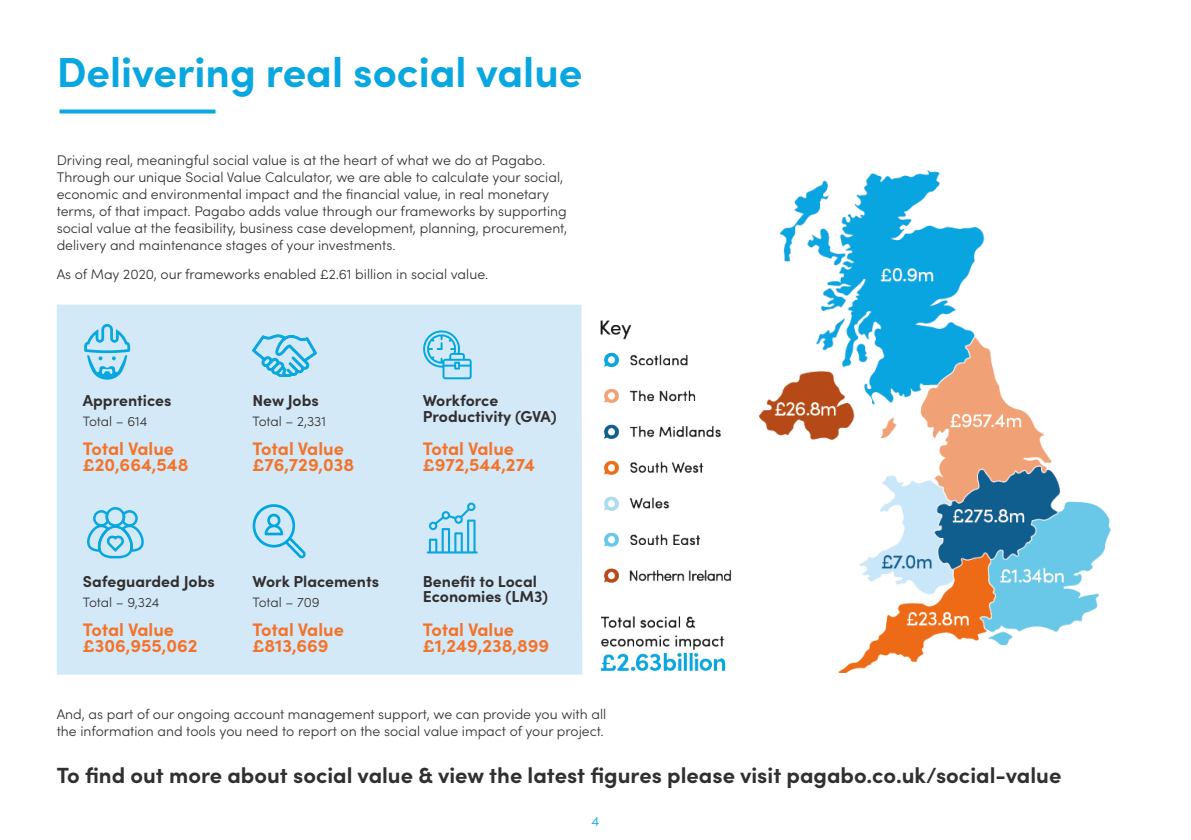
<style>
.page{position:relative;width:1191px;height:840px;background:#fff}
.page>*{position:absolute;margin:0;border:0;box-sizing:border-box;transform-origin:0 0}
.t1{font:700 42px "Sofia Pro";color:#08a7e0}
.t2{font:700 22px "Sofia Pro";color:#312f30}
.t3{font:700 18.2px/15.8px "Sofia Pro";color:#f3732a}
.t4{font:700 15.8px/15.2px "Sofia Pro";color:#312f30}
.t5{font:300 14px/17px "Sofia Pro";color:#312f30}
.t6{font:300 14px "Sofia Pro";color:#08a7e0}
.t7{font:300 13.6px "Sofia Pro";letter-spacing:-.01em;color:#312f30}
</style>
<div class="page">
<svg style="left:60px;top:109px;width:155px;height:4px"></svg>
<div style="left:57px;top:304px;width:525px;height:370px;background:#d4e9f7"></div>
<svg style="left:423px;top:330px;width:48px;height:49px;background:#9ad6f0"></svg>
<svg style="left:84px;top:324px;width:46px;height:55px;background:#97d5f0"></svg>
<svg style="left:87px;top:506px;width:57px;height:52px;background:#97d5f0"></svg>
<svg style="left:253px;top:334px;width:63px;height:43px;background:#90d3ef"></svg>
<svg style="left:253px;top:501px;width:53px;height:57px;background:#a6daf2"></svg>
<svg style="left:427px;top:502px;width:50px;height:51px;background:#9bd6f0"></svg>
<img style="left:764px;top:170px;width:347px;height:503px">
<img style="left:600px;top:320px;width:164px;height:351px">
<p class="t1" style="left:57px;top:40px;width:527px">Delivering real social value</p>
<p class="t5" style="left:57px;top:151px;width:512px">Driving real, meaningful social value is at the heart of what we do at Pagabo.<br>Through our unique Social Value Calculator, we are able to calculate your social, economic and environmental impact and the financial value, in real monetary terms, of that impact. Pagabo adds value through our frameworks by supporting social value at the feasibility, business case development, planning, procurement, delivery and maintenance stages of your investments.</p>
<p class="t5" style="left:57px;top:265px;width:433px">As of May 2020, our frameworks enabled £2.61 billion in social value.</p>
<p class="t4" style="left:83px;top:391px;width:90px">Apprentices</p>
<p class="t7" style="left:83px;top:411px;width:66px">Total – 614</p>
<p class="t3" style="left:83px;top:439px;width:107px">Total Value £20,664,548</p>
<p class="t4" style="left:253px;top:391px;width:68px">New Jobs</p>
<p class="t7" style="left:253px;top:411px;width:75px">Total – 2,331</p>
<p class="t3" style="left:253px;top:439px;width:103px">Total Value £76,729,038</p>
<p class="t4" style="left:83px;top:572px;width:133px">Safeguarded Jobs</p>
<p class="t7" style="left:83px;top:592px;width:78px">Total – 9,324</p>
<p class="t3" style="left:83px;top:619px;width:116px">Total Value £306,955,062</p>
<p class="t4" style="left:253px;top:572px;width:128px">Work Placements</p>
<p class="t7" style="left:253px;top:592px;width:68px">Total – 709</p>
<p class="t3" style="left:253px;top:619px;width:93px">Total Value £813,669</p>
<p class="t4" style="left:423px;top:391px;width:136px">Workforce<br>Productivity (GVA)</p>
<p class="t3" style="left:423px;top:439px;width:113px">Total Value £972,544,274</p>
<p class="t4" style="left:423px;top:572px;width:127px">Benefit to Local<br>Economies (LM3)</p>
<p class="t3" style="left:423px;top:619px;width:128px">Total Value £1,249,238,899</p>
<p class="t5" style="left:57px;top:704px;width:551px">And, as part of our ongoing account management support, we can provide you with all the information and tools you need to report on the social value impact of your project.</p>
<p class="t2" style="left:57px;top:758px;width:1006px">To find out more about social value &amp; view the latest figures please visit pagabo.co.uk/social-value</p>
<p class="t6" style="left:591px;top:810px;width:9px">4</p>
</div>
